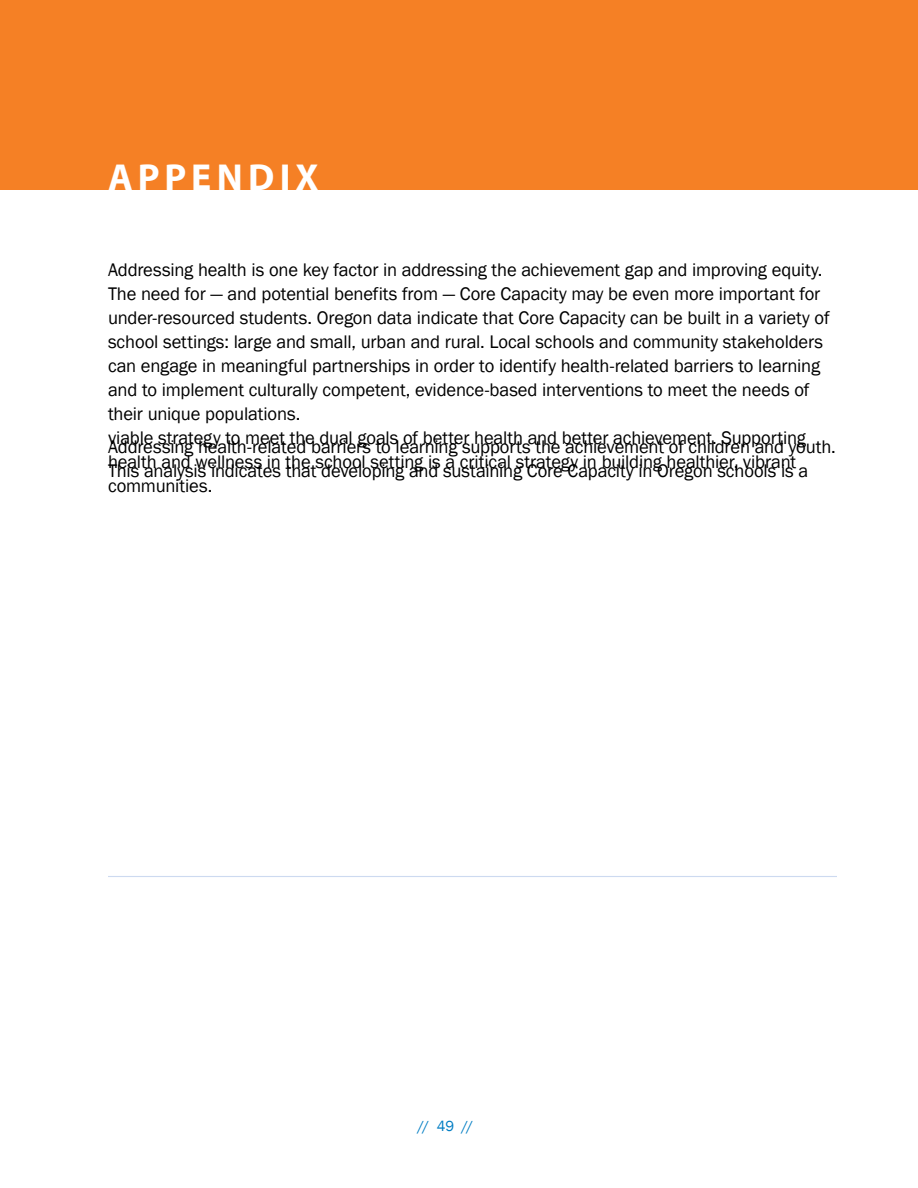
<style>
.page{position:relative;width:918px;height:1188px;background:#fff}
.page>*{position:absolute;margin:0;border:0;box-sizing:border-box;transform-origin:0 0}
.reverse_header{font:700 37.65px "Myriad Pro";letter-spacing:.135em;color:#fff}
.bod{font:18.75px/24px "Franklin Gothic";letter-spacing:-.01em;color:#000}
.t1{font:15px "Franklin Gothic";color:#007dc3}
</style>
<div class="page">
<div style="left:0;top:0;width:918px;height:189px;background:#f58025"></div>
<hr style="left:108px;top:876px;width:729px;height:1px;background:#cddaf0">
<p class="reverse_header" style="left:108px;top:152px;width:212px">APPENDIX</p>
<p class="bod" style="left:108px;top:258px;width:723px">Addressing health is one key factor in addressing the achievement gap and improving equity.<br>The need for — and potential benefits from — Core Capacity may be even more important for under-resourced students. Oregon data indicate that Core Capacity can be built in a variety of school settings: large and small, urban and rural. Local schools and community stakeholders can engage in meaningful partnerships in order to identify health-related barriers to learning and to implement culturally competent, evidence-based interventions to meet the needs of their unique populations.</p>
<p class="bod" style="left:108px;top:435px;width:729px">Addressing health-related barriers to learning supports the achievement of children and youth.<br>This analysis indicates that developing and sustaining Core Capacity in Oregon schools is a</p>
<p class="bod" style="left:108px;top:427px;width:700px">viable strategy to meet the dual goals of better health and better achievement. Supporting health and wellness in the school setting is a critical strategy in building healthier, vibrant communities.</p>
<p class="t1" style="left:418px;top:1116px;width:57px">// 49 //</p>
</div>
